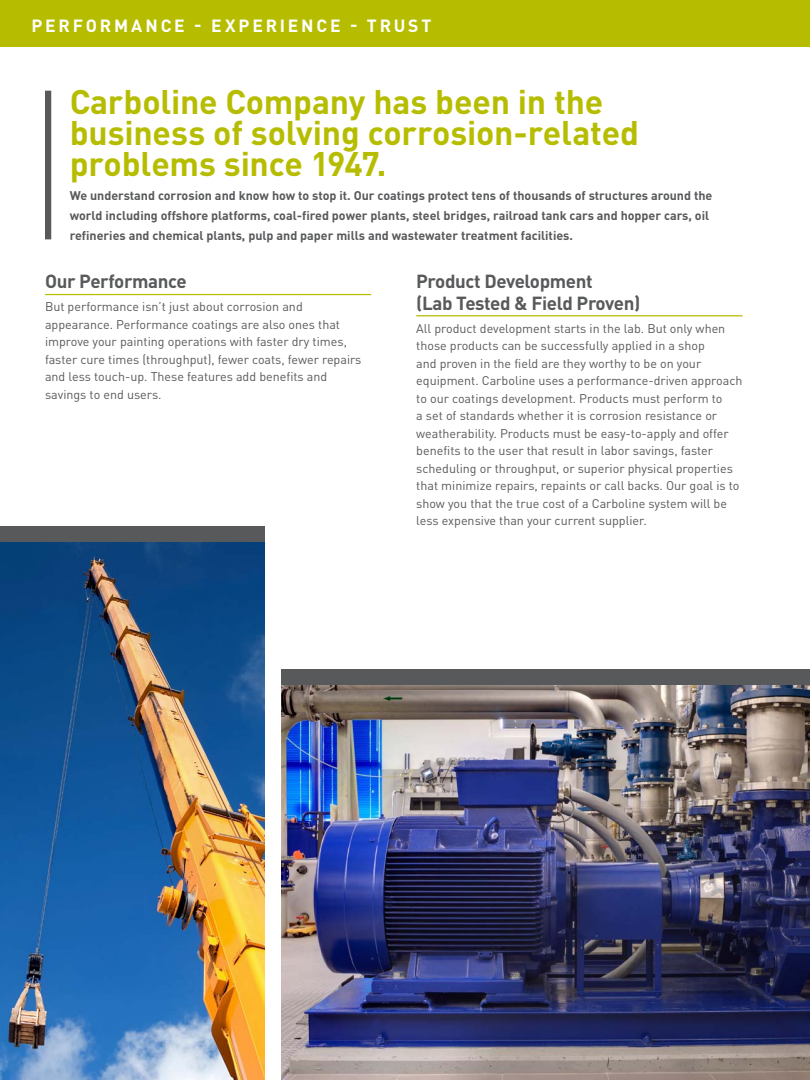
<style>
.page{position:relative;width:810px;height:1080px;background:#fff}
.page>*{position:absolute;margin:0;border:0;box-sizing:border-box;transform-origin:0 0}
.t1{font:700 33.75px/31.2px "DIN";letter-spacing:-.005em;color:#b6bd00}
.t2{font:700 18.75px/21.2px "DIN";letter-spacing:-.02em;color:#58595b}
.t3{font:700 17.5px "DIN Pro";letter-spacing:.16em;color:#fff}
.t4{font:12.5px/17.5px "DIN Pro";color:#58595b}
.t5{font:700 12.5px/20px "DIN Pro";color:#58595b}
</style>
<div class="page">
<img style="left:0;top:542px;width:264px;height:538px">
<div style="left:0;top:526px;width:264px;height:16px;background:#58595b"></div>
<div style="left:0;top:0;width:810px;height:47px;background:#b6bd00"></div>
<hr style="left:45px;top:294px;width:326px;height:1px;background:#b6bd00">
<hr style="left:416px;top:315px;width:326px;height:1px;background:#b6bd00">
<img style="left:281px;top:685px;width:529px;height:395px">
<div style="left:281px;top:669px;width:529px;height:16px;background:#58595b"></div>
<div style="left:45px;top:91px;width:6px;height:148px;background:#58595b"></div>
<h3 class="t3" style="left:31px;top:11px;width:402px">PERFORMANCE - EXPERIENCE - TRUST</h3>
<h1 class="t1" style="left:70px;top:85px;width:571px">Carboline Company has been in the business of solving corrosion-related problems since 1947.</h1>
<p class="t5" style="left:70px;top:184px;width:644px">We understand corrosion and know how to stop it. Our coatings protect tens of thousands of structures around the world including offshore platforms, coal-fired power plants, steel bridges, railroad tank cars and hopper cars, oil refineries and chemical plants, pulp and paper mills and wastewater treatment facilities.</p>
<h2 class="t2" style="left:45px;top:270px;width:143px">Our Performance</h2>
<p class="t4" style="left:45px;top:297px;width:318px">But performance isn’t just about corrosion and appearance. Performance coatings are also ones that improve your painting operations with faster dry times, faster cure times (throughput), fewer coats, fewer repairs and less touch-up. These features add benefits and savings to end users.</p>
<h2 class="t2" style="left:416px;top:270px;width:226px">Product Development<br>(Lab Tested &amp; Field Proven)</h2>
<p class="t4" style="left:416px;top:318px;width:328px">All product development starts in the lab. But only when those products can be successfully applied in a shop<br>and proven in the field are they worthy to be on your equipment. Carboline uses a performance-driven approach to our coatings development. Products must perform to<br>a set of standards whether it is corrosion resistance or weatherability. Products must be easy-to-apply and offer benefits to the user that result in labor savings, faster scheduling or throughput, or superior physical properties that minimize repairs, repaints or call backs. Our goal is to show you that the true cost of a Carboline system will be less expensive than your current supplier.</p>
</div>
